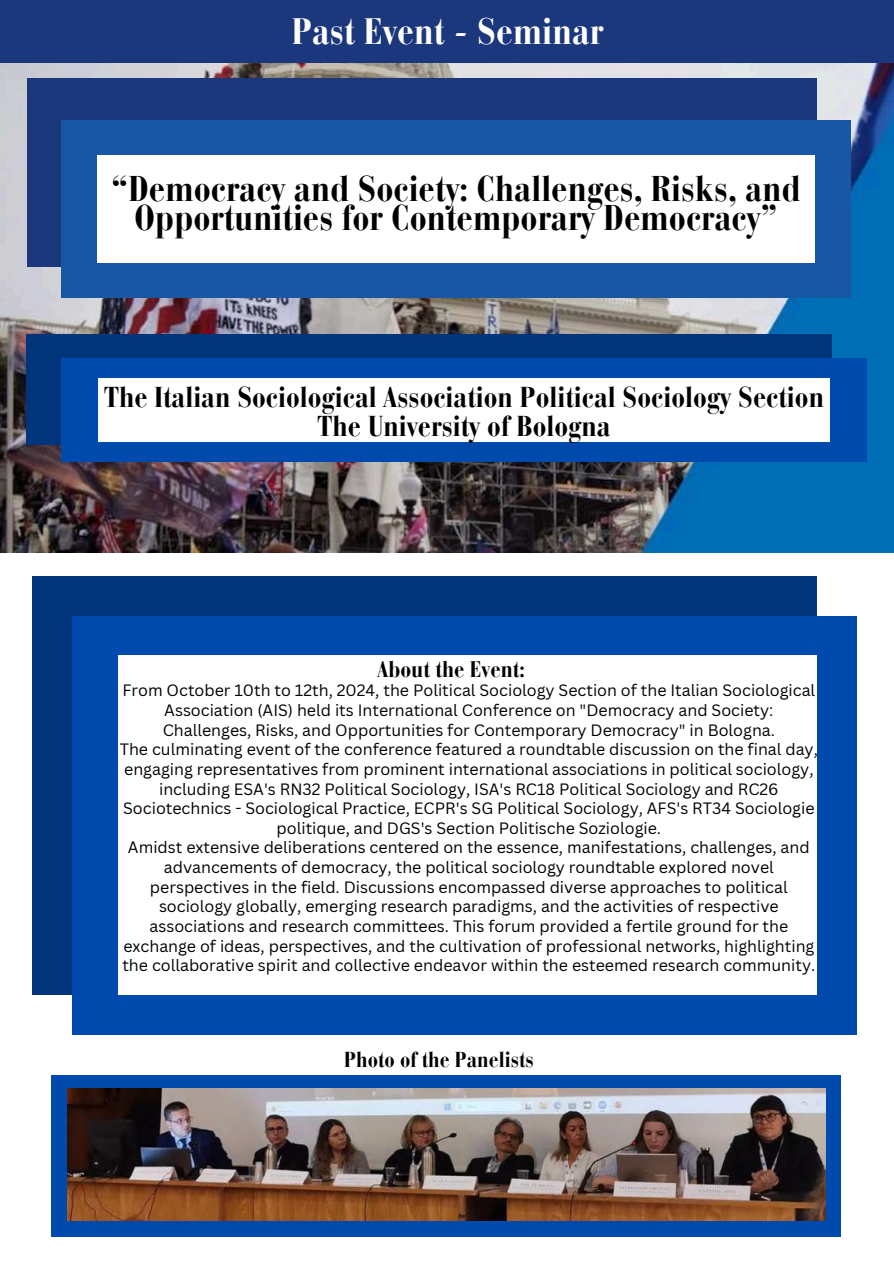
<style>
.page{position:relative;width:894px;height:1264px;background:#fff}
.page>*{position:absolute;margin:0;border:0;box-sizing:border-box;transform-origin:0 0}
.t1{font:700 condensed 36.6px "Bauer Bodoni Pro";color:#fff}
.t2{font:700 condensed 35.7px/29.2px "Bauer Bodoni Pro";color:#000;text-align:center}
.t3{font:700 condensed 28.65px/29.2px "Bauer Bodoni Pro";color:#000;text-align:center}
.t4{font:700 condensed 22.5px "Bauer Bodoni Pro";color:#000}
.t5{font:700 condensed 21.45px "Bauer Bodoni Pro";color:#000}
.t6{font:16.05px/19.6px "Canva Sans";color:#000;text-align:center}
</style>
<div class="page">
<img style="left:0;top:63px;width:893px;height:489px">
<div style="left:0;top:0;width:893px;height:63px;background:#1c387c"></div>
<div style="left:27px;top:79px;width:789px;height:188px;background:#1c387c"></div>
<div style="left:61px;top:120px;width:789px;height:178px;background:#1757a4"></div>
<div style="left:97px;top:155px;width:717px;height:108px;background:#fff"></div>
<div style="left:32px;top:576px;width:784px;height:418px;background:#00357c"></div>
<div style="left:72px;top:616px;width:784px;height:419px;background:#004aad"></div>
<div style="left:118px;top:655px;width:698px;height:339px;background:#fff"></div>
<div style="left:27px;top:334px;width:804px;height:110px;background:#00357c"></div>
<div style="left:61px;top:358px;width:805px;height:104px;background:#004aad"></div>
<div style="left:98px;top:379px;width:731px;height:63px;background:#fff"></div>
<div style="left:51px;top:1075px;width:789px;height:162px;background:#004aad"></div>
<img style="left:68px;top:1088px;width:757px;height:132px">
<h1 class="t1" style="left:292px;top:17px;width:313px">Past Event - Seminar</h1>
<h2 class="t2" style="left:111px;top:178px;width:690px">“Democracy and Society: Challenges, Risks, and<br>Opportunities for Contemporary Democracy”</h2>
<h3 class="t3" style="left:104px;top:385px;width:721px">The Italian Sociological Association Political Sociology Section<br>The University of Bologna</h3>
<h3 class="t4" style="left:377px;top:660px;width:149px">About the Event:</h3>
<p class="t6" style="left:120px;top:680px;width:699px">From October 10th to 12th, 2024, the Political Sociology Section of the Italian Sociological Association (AIS) held its International Conference on "Democracy and Society:<br>Challenges, Risks, and Opportunities for Contemporary Democracy" in Bologna.<br>The culminating event of the conference featured a roundtable discussion on the final day, engaging representatives from prominent international associations in political sociology, including ESA's RN32 Political Sociology, ISA's RC18 Political Sociology and RC26<br>Sociotechnics - Sociological Practice, ECPR's SG Political Sociology, AFS's RT34 Sociologie politique, and DGS's Section Politische Soziologie.<br>Amidst extensive deliberations centered on the essence, manifestations, challenges, and advancements of democracy, the political sociology roundtable explored novel perspectives in the field. Discussions encompassed diverse approaches to political sociology globally, emerging research paradigms, and the activities of respective associations and research committees. This forum provided a fertile ground for the exchange of ideas, perspectives, and the cultivation of professional networks, highlighting the collaborative spirit and collective endeavor within the esteemed research community.</p>
<h3 class="t5" style="left:344px;top:1051px;width:191px">Photo of the Panelists</h3>
</div>
